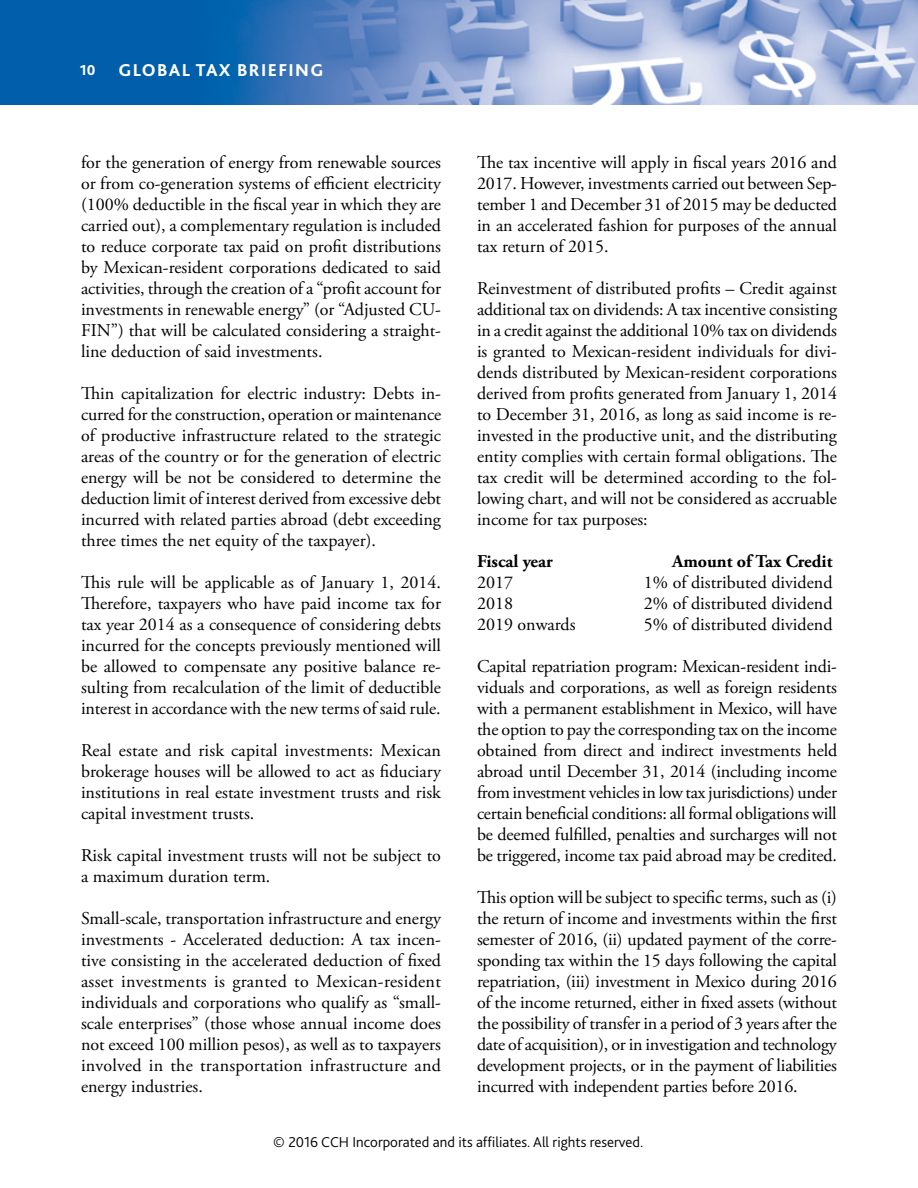
<style>
.page{position:relative;width:918px;height:1188px;background:#fff}
.page>*{position:absolute;margin:0;border:0;box-sizing:border-box;transform-origin:0 0}
.BODY_A{font:18px/21px "Adobe Garamond Pro";color:#000;text-align:justify}
.BODY_A-2{font:700 18px "Adobe Garamond Pro";color:#000}
.t1{font:800 18px "Bliss 2";letter-spacing:.075em;color:#fff}
.t2{font:300 15px "Bliss 2";color:#000}
.t3{font:800 15px "Bliss 2";color:#fff}
</style>
<div class="page">
<img style="left:0;top:0;width:918px;height:105px">
<p class="t3" style="left:80px;top:61px;width:17px">10</p>
<p class="t1" style="left:118px;top:59px;width:206px">GLOBAL TAX BRIEFING</p>
<p class="BODY_A" style="left:81px;top:152px;width:362px">for the generation of energy from renewable sources or from co-generation systems of efficient electricity (100% deductible in the fiscal year in which they are carried out), a complementary regulation is included to reduce corporate tax paid on profit distributions by Mexican-resident corporations dedicated to said activities, through the creation of a “profit account for investments in renewable energy” (or “Adjusted CU-FIN”) that will be calculated considering a straight&shy;line deduction of said investments.</p>
<p class="BODY_A" style="left:81px;top:383px;width:362px">Thin capitalization for electric industry: Debts in&shy;curred for the construction, operation or maintenance of productive infrastructure related to the strategic areas of the country or for the generation of electric energy will be not be considered to determine the deduction limit of interest derived from excessive debt incurred with related parties abroad (debt exceeding three times the net equity of the taxpayer).</p>
<p class="BODY_A" style="left:81px;top:572px;width:362px">This rule will be applicable as of January 1, 2014.<br>Therefore, taxpayers who have paid income tax for tax year 2014 as a consequence of considering debts incurred for the concepts previously mentioned will be allowed to compensate any positive balance re&shy;sulting from recalculation of the limit of deductible interest in accordance with the new terms of said rule.</p>
<p class="BODY_A" style="left:81px;top:740px;width:362px">Real estate and risk capital investments: Mexican brokerage houses will be allowed to act as fiduciary institutions in real estate investment trusts and risk capital investment trusts.</p>
<p class="BODY_A" style="left:81px;top:845px;width:361px">Risk capital investment trusts will not be subject to a maximum duration term.</p>
<p class="BODY_A" style="left:81px;top:908px;width:362px">Small-scale, transportation infrastructure and energy investments - Accelerated deduction: A tax incen&shy;tive consisting in the accelerated deduction of fixed asset investments is granted to Mexican-resident individuals and corporations who qualify as “small&shy;scale enterprises” (those whose annual income does not exceed 100 million pesos), as well as to taxpayers involved in the transportation infrastructure and energy industries.</p>
<p class="BODY_A" style="left:477px;top:152px;width:362px">The tax incentive will apply in fiscal years 2016 and 2017. However, investments carried out between Sep&shy;tember 1 and December 31 of 2015 may be deducted in an accelerated fashion for purposes of the annual tax return of 2015.</p>
<p class="BODY_A" style="left:477px;top:278px;width:362px">Reinvestment of distributed profits – Credit against additional tax on dividends: A tax incentive consisting in a credit against the additional 10% tax on dividends is granted to Mexican-resident individuals for divi&shy;dends distributed by Mexican-resident corporations derived from profits generated from January 1, 2014 to December 31, 2016, as long as said income is re&shy;invested in the productive unit, and the distributing entity complies with certain formal obligations. The tax credit will be determined according to the fol&shy;lowing chart, and will not be considered as accruable income for tax purposes:</p>
<p class="BODY_A-2" style="left:477px;top:551px;width:77px">Fiscal year</p>
<p class="BODY_A-2" style="left:672px;top:551px;width:162px">Amount of Tax Credit</p>
<p class="BODY_A" style="left:477px;top:572px;width:37px">2017</p>
<p class="BODY_A" style="left:644px;top:572px;width:190px">1% of distributed dividend</p>
<p class="BODY_A" style="left:477px;top:593px;width:37px">2018</p>
<p class="BODY_A" style="left:644px;top:593px;width:190px">2% of distributed dividend</p>
<p class="BODY_A" style="left:477px;top:614px;width:100px">2019 onwards</p>
<p class="BODY_A" style="left:644px;top:614px;width:190px">5% of distributed dividend</p>
<p class="BODY_A" style="left:477px;top:656px;width:362px">Capital repatriation program: Mexican-resident indi&shy;viduals and corporations, as well as foreign residents with a permanent establishment in Mexico, will have the option to pay the corresponding tax on the income obtained from direct and indirect investments held abroad until December 31, 2014 (including income from investment vehicles in low tax jurisdictions) under certain beneficial conditions: all formal obligations will be deemed fulfilled, penalties and surcharges will not be triggered, income tax paid abroad may be credited.</p>
<p class="BODY_A" style="left:477px;top:887px;width:362px">This option will be subject to specific terms, such as (i) the return of income and investments within the first semester of 2016, (ii) updated payment of the corre&shy;sponding tax within the 15 days following the capital repatriation, (iii) investment in Mexico during 2016 of the income returned, either in fixed assets (without the possibility of transfer in a period of 3 years after the date of acquisition), or in investigation and technology development projects, or in the payment of liabilities incurred with independent parties before 2016.</p>
<p class="t2" style="left:273px;top:1133px;width:371px">© 2016 CCH Incorporated and its affiliates. All rights reserved.</p>
</div>
